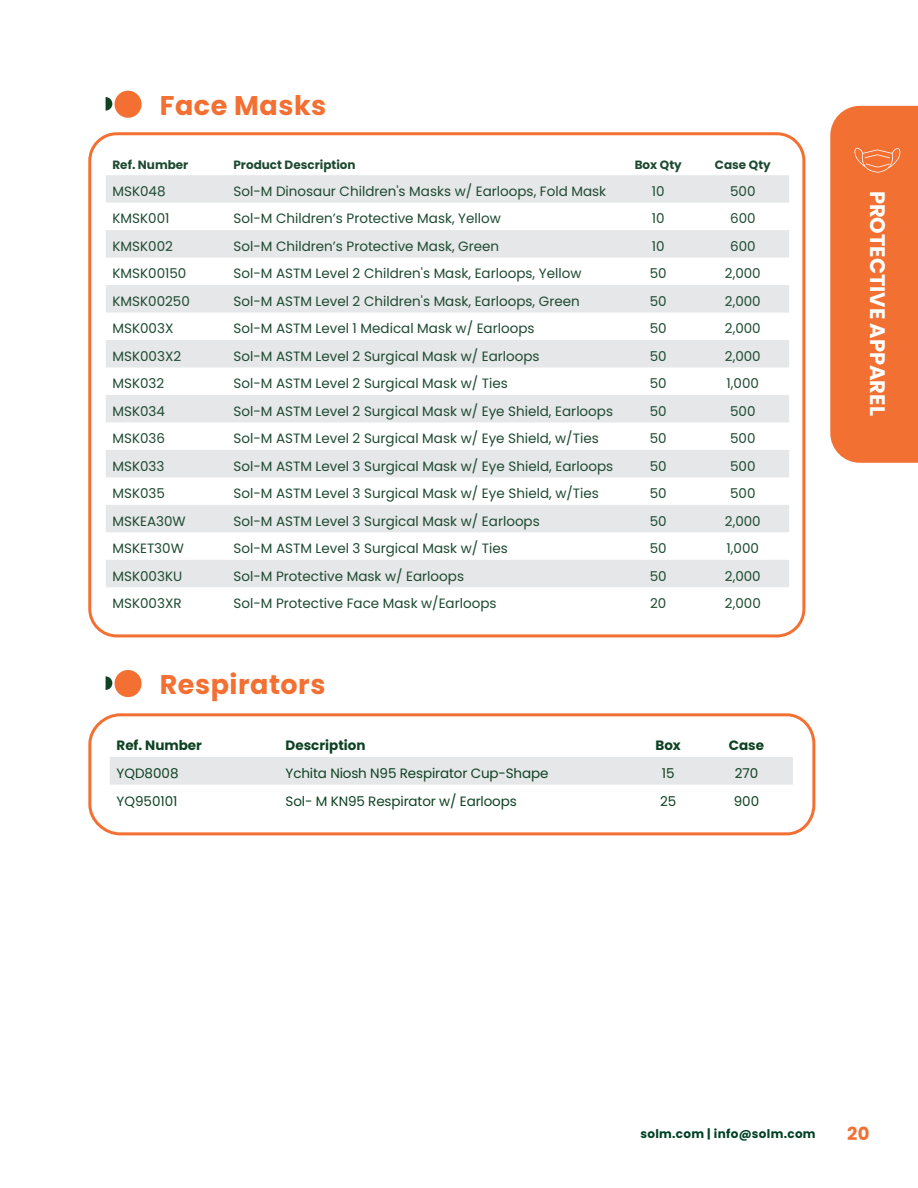
<style>
.page{position:relative;width:918px;height:1188px;background:#fff}
.page>*{position:absolute;margin:0;border:0;box-sizing:border-box;transform-origin:0 0}
.t1{font:700 27px "Poppins";letter-spacing:.02em;color:#f37032}
.t2{font:700 21px "Poppins";color:#fff}
.t3{font:700 18px "Poppins";color:#f37032}
.t4{font:13.5px "Poppins";color:#1d4a31}
.t5{font:13.5px "Poppins";letter-spacing:-.01em;color:#0e4223}
.t6{font:700 13.5px "Poppins";color:#0e4223}
.t7{font:700 12px "Poppins";color:#1d4a31}
.t8{font:700 12px "Poppins";letter-spacing:.025em;color:#004125}
</style>
<div class="page">
<div style="left:830px;top:106px;width:88px;height:357px;background:#f37033"></div>
<div style="left:115px;top:91px;width:27px;height:27px;background:#f37032;border-radius:50%"></div>
<svg style="left:106px;top:97px;width:6px;height:14px"></svg>
<div style="left:115px;top:670px;width:27px;height:27px;background:#f37032;border-radius:50%"></div>
<svg style="left:106px;top:676px;width:6px;height:14px"></svg>
<svg style="left:106px;top:175px;width:683px;height:412px;fill:#e6e7e8"></svg>
<div style="left:88px;top:132px;width:717px;height:505px;border:3px solid #f37032;border-radius:27px"></div>
<svg style="left:88px;top:713px;width:728px;height:123px"></svg>
<div style="left:110px;top:757px;width:683px;height:28px;background:#e6e7e8"></div>
<h1 class="t1" style="left:160px;top:90px;width:168px">Face Masks</h1>
<p class="t7" style="left:112px;top:157px;width:77px">Ref. Number</p>
<p class="t7" style="left:233px;top:157px;width:124px">Product Description</p>
<p class="t7" style="left:635px;top:157px;width:49px">Box Qty</p>
<p class="t7" style="left:715px;top:157px;width:57px">Case Qty</p>
<p class="t4" style="left:112px;top:183px;width:55px">MSK048</p>
<p class="t4" style="left:233px;top:183px;width:374px">Sol-M Dinosaur Children's Masks w/ Earloops, Fold Mask</p>
<p class="t4" style="left:652px;top:183px;width:14px">10</p>
<p class="t4" style="left:730px;top:183px;width:27px">500</p>
<p class="t4" style="left:112px;top:211px;width:58px">KMSK001</p>
<p class="t4" style="left:233px;top:211px;width:269px">Sol-M Children’s Protective Mask, Yellow</p>
<p class="t4" style="left:652px;top:211px;width:14px">10</p>
<p class="t4" style="left:730px;top:211px;width:27px">600</p>
<p class="t4" style="left:112px;top:238px;width:62px">KMSK002</p>
<p class="t4" style="left:233px;top:238px;width:267px">Sol-M Children’s Protective Mask, Green</p>
<p class="t4" style="left:652px;top:238px;width:14px">10</p>
<p class="t4" style="left:730px;top:238px;width:27px">600</p>
<p class="t4" style="left:112px;top:266px;width:75px">KMSK00150</p>
<p class="t4" style="left:233px;top:266px;width:349px">Sol-M ASTM Level 2 Children's Mask, Earloops, Yellow</p>
<p class="t4" style="left:650px;top:266px;width:18px">50</p>
<p class="t4" style="left:725px;top:266px;width:37px">2,000</p>
<p class="t4" style="left:112px;top:293px;width:79px">KMSK00250</p>
<p class="t4" style="left:233px;top:293px;width:348px">Sol-M ASTM Level 2 Children's Mask, Earloops, Green</p>
<p class="t4" style="left:650px;top:293px;width:18px">50</p>
<p class="t4" style="left:725px;top:293px;width:37px">2,000</p>
<p class="t4" style="left:112px;top:321px;width:62px">MSK003X</p>
<p class="t4" style="left:233px;top:321px;width:303px">Sol-M ASTM Level 1 Medical Mask w/ Earloops</p>
<p class="t4" style="left:650px;top:321px;width:18px">50</p>
<p class="t4" style="left:725px;top:321px;width:37px">2,000</p>
<p class="t4" style="left:112px;top:348px;width:70px">MSK003X2</p>
<p class="t4" style="left:233px;top:348px;width:308px">Sol-M ASTM Level 2 Surgical Mask w/ Earloops</p>
<p class="t4" style="left:650px;top:348px;width:18px">50</p>
<p class="t4" style="left:725px;top:348px;width:37px">2,000</p>
<p class="t4" style="left:112px;top:376px;width:53px">MSK032</p>
<p class="t4" style="left:233px;top:376px;width:276px">Sol-M ASTM Level 2 Surgical Mask w/ Ties</p>
<p class="t4" style="left:650px;top:376px;width:18px">50</p>
<p class="t4" style="left:727px;top:376px;width:34px">1,000</p>
<p class="t4" style="left:112px;top:403px;width:54px">MSK034</p>
<p class="t4" style="left:233px;top:403px;width:381px">Sol-M ASTM Level 2 Surgical Mask w/ Eye Shield, Earloops</p>
<p class="t4" style="left:650px;top:403px;width:18px">50</p>
<p class="t4" style="left:730px;top:403px;width:27px">500</p>
<p class="t4" style="left:112px;top:431px;width:54px">MSK036</p>
<p class="t4" style="left:233px;top:431px;width:367px">Sol-M ASTM Level 2 Surgical Mask w/ Eye Shield, w/Ties</p>
<p class="t4" style="left:650px;top:431px;width:18px">50</p>
<p class="t4" style="left:730px;top:431px;width:27px">500</p>
<p class="t4" style="left:112px;top:458px;width:54px">MSK033</p>
<p class="t4" style="left:233px;top:458px;width:381px">Sol-M ASTM Level 3 Surgical Mask w/ Eye Shield, Earloops</p>
<p class="t4" style="left:650px;top:458px;width:18px">50</p>
<p class="t4" style="left:730px;top:458px;width:27px">500</p>
<p class="t4" style="left:112px;top:486px;width:54px">MSK035</p>
<p class="t4" style="left:233px;top:486px;width:367px">Sol-M ASTM Level 3 Surgical Mask w/ Eye Shield, w/Ties</p>
<p class="t4" style="left:650px;top:486px;width:18px">50</p>
<p class="t4" style="left:730px;top:486px;width:27px">500</p>
<p class="t4" style="left:112px;top:513px;width:75px">MSKEA30W</p>
<p class="t4" style="left:233px;top:513px;width:308px">Sol-M ASTM Level 3 Surgical Mask w/ Earloops</p>
<p class="t4" style="left:650px;top:513px;width:18px">50</p>
<p class="t4" style="left:725px;top:513px;width:37px">2,000</p>
<p class="t4" style="left:112px;top:541px;width:73px">MSKET30W</p>
<p class="t4" style="left:233px;top:541px;width:276px">Sol-M ASTM Level 3 Surgical Mask w/ Ties</p>
<p class="t4" style="left:650px;top:541px;width:18px">50</p>
<p class="t4" style="left:727px;top:541px;width:34px">1,000</p>
<p class="t4" style="left:112px;top:568px;width:71px">MSK003KU</p>
<p class="t4" style="left:233px;top:568px;width:232px">Sol-M Protective Mask w/ Earloops</p>
<p class="t4" style="left:650px;top:568px;width:18px">50</p>
<p class="t4" style="left:725px;top:568px;width:37px">2,000</p>
<p class="t4" style="left:112px;top:596px;width:71px">MSK003XR</p>
<p class="t4" style="left:233px;top:596px;width:265px">Sol-M Protective Face Mask w/Earloops</p>
<p class="t4" style="left:650px;top:596px;width:18px">20</p>
<p class="t4" style="left:725px;top:596px;width:37px">2,000</p>
<h1 class="t1" style="left:160px;top:669px;width:167px">Respirators</h1>
<p class="t6" style="left:117px;top:738px;width:87px">Ref. Number</p>
<p class="t6" style="left:286px;top:738px;width:81px">Description</p>
<p class="t6" style="left:655px;top:738px;width:27px">Box</p>
<p class="t6" style="left:729px;top:738px;width:37px">Case</p>
<p class="t5" style="left:117px;top:765px;width:64px">YQD8008</p>
<p class="t5" style="left:286px;top:765px;width:264px">Ychita Niosh N95 Respirator Cup-Shape</p>
<p class="t5" style="left:662px;top:765px;width:14px">15</p>
<p class="t5" style="left:735px;top:765px;width:25px">270</p>
<p class="t5" style="left:117px;top:793px;width:63px">YQ950101</p>
<p class="t5" style="left:286px;top:793px;width:233px">Sol- M KN95 Respirator w/ Earloops</p>
<p class="t5" style="left:660px;top:793px;width:18px">25</p>
<p class="t5" style="left:734px;top:793px;width:27px">900</p>
<h2 class="t2" style="left:890px;top:190px;width:227px;rotate:90deg">PROTECTIVE APPAREL</h2>
<p class="t8" style="left:640px;top:1127px;width:177px">solm.com | info@solm.com</p>
<h3 class="t3" style="left:847px;top:1123px;width:24px">20</h3>
</div>
